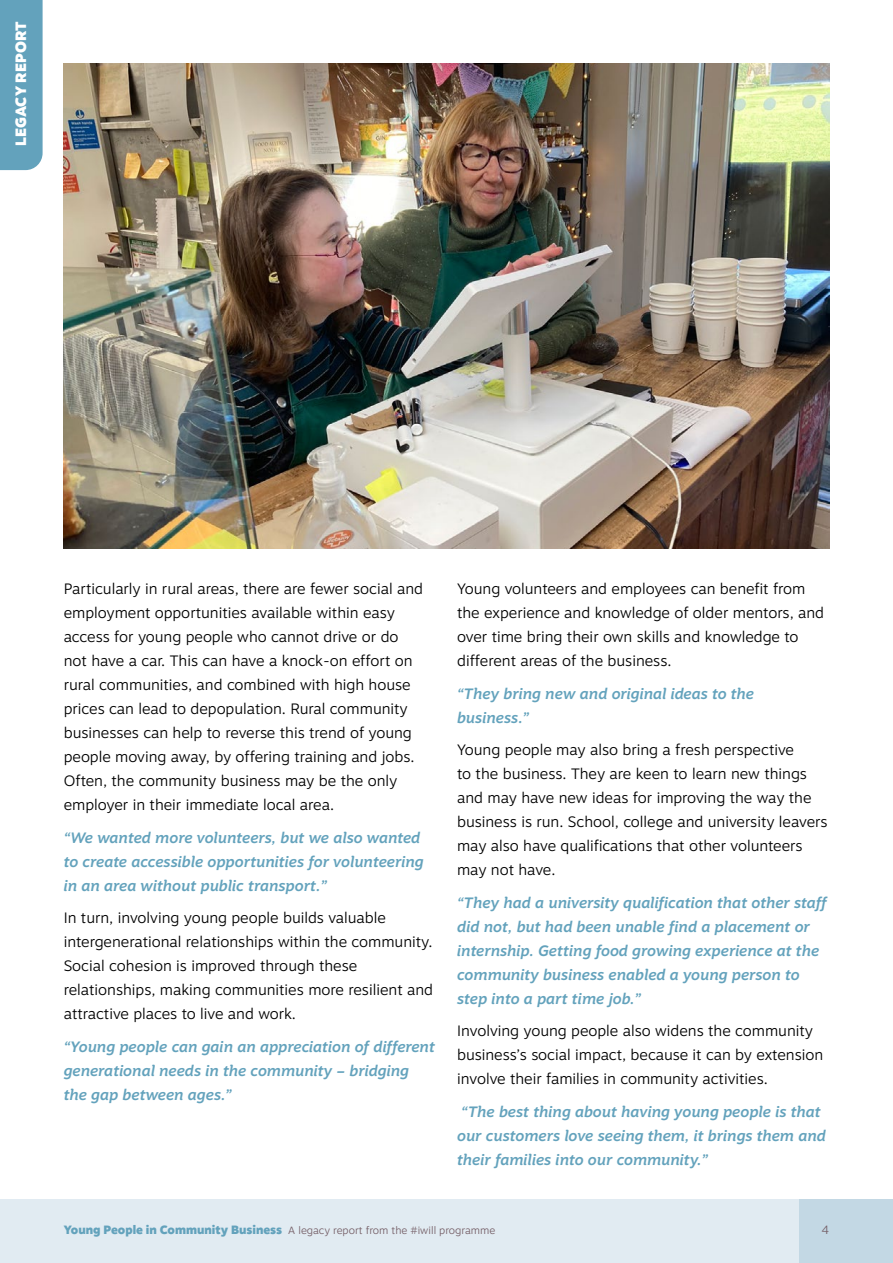
<style>
.page{position:relative;width:893px;height:1263px;background:#fff}
.page>*{position:absolute;margin:0;border:0;box-sizing:border-box;transform-origin:0 0}
.t1{font:300 15px/24px "Motiva Sans";color:#000}
.t2{font:italic 500 15px/24px "Motiva Sans";color:#63a2bc}
.t3{font:900 15px "Motiva Sans";color:#fff}
.t4{font:300 12px "Motiva Sans";color:#766068}
.t5{font:300 10.5px "Motiva Sans";color:#766068}
.s1{font-weight:900;font-size:12px;color:#63a2bc}
</style>
<div class="page">
<div style="left:0;top:1199px;width:893px;height:64px;background:#e1ebf2"></div>
<div style="left:799px;top:1199px;width:94px;height:64px;background:#c3d8e4"></div>
<div style="left:0;top:0;width:43px;height:170px;background:#63a2bc"></div>
<img style="left:64px;top:64px;width:765px;height:485px">
<p class="t3" style="left:10px;top:146px;width:127px;rotate:-90deg">LEGACY REPORT</p>
<p class="t1" style="left:64px;top:576px;width:361px">Particularly in rural areas, there are fewer social and employment opportunities available within easy access for young people who cannot drive or do not have a car. This can have a knock-on effort on rural communities, and combined with high house prices can lead to depopulation. Rural community businesses can help to reverse this trend of young people moving away, by offering training and jobs.<br>Often, the community business may be the only employer in their immediate local area.</p>
<p class="t2" style="left:64px;top:825px;width:361px">“We wanted more volunteers, but we also wanted to create accessible opportunities for volunteering in an area without public transport.”</p>
<p class="t1" style="left:64px;top:905px;width:371px">In turn, involving young people builds valuable intergenerational relationships within the community.<br>Social cohesion is improved through these relationships, making communities more resilient and attractive places to live and work.</p>
<p class="t2" style="left:64px;top:1034px;width:373px">“Young people can gain an appreciation of different generational needs in the community – bridging the gap between ages.”</p>
<p class="t1" style="left:457px;top:576px;width:368px">Young volunteers and employees can benefit from the experience and knowledge of older mentors, and over time bring their own skills and knowledge to different areas of the business.</p>
<p class="t2" style="left:457px;top:681px;width:299px">“They bring new and original ideas to the business.”</p>
<p class="t1" style="left:457px;top:737px;width:372px">Young people may also bring a fresh perspective<br>to the business. They are keen to learn new things and may have new ideas for improving the way the business is run. School, college and university leavers may also have qualifications that other volunteers may not have.</p>
<p class="t2" style="left:457px;top:890px;width:371px">“They had a university qualification that other staff did not, but had been unable find a placement or internship. Getting food growing experience at the community business enabled a young person to step into a part time job.”</p>
<p class="t1" style="left:457px;top:1018px;width:368px">Involving young people also widens the community business’s social impact, because it can by extension involve their families in community activities.</p>
<p class="t2" style="left:457px;top:1099px;width:370px">“The best thing about having young people is that our customers love seeing them, it brings them and their families into our community.”</p>
<p class="t5" style="left:64px;top:1222px;width:433px"><span class="s1">Young People in Community Business</span> A legacy report from the #iwill programme</p>
<p class="t4" style="left:821px;top:1221px;width:9px">4</p>
</div>
